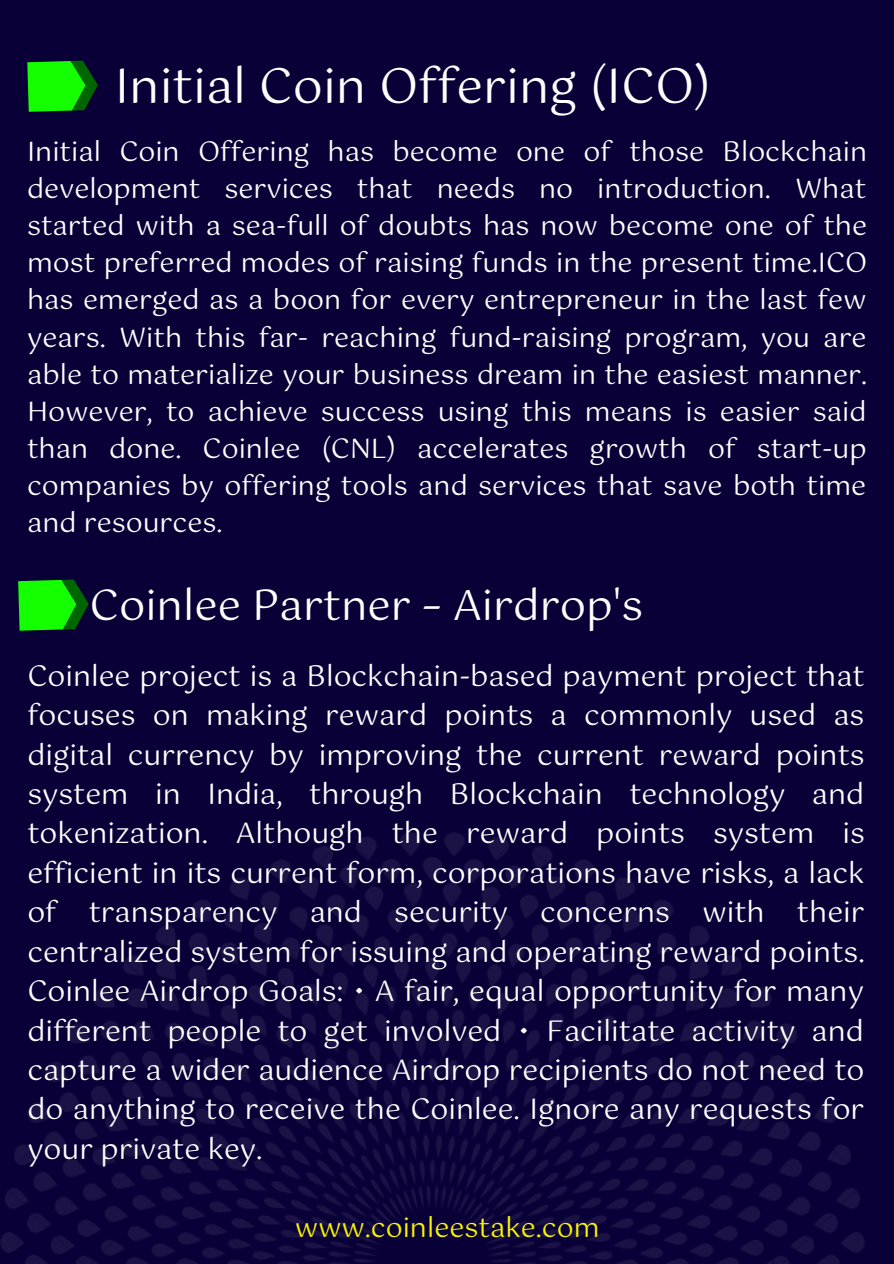
<style>
.page{position:relative;width:894px;height:1264px;background:#fff}
.page>*{position:absolute;margin:0;border:0;box-sizing:border-box;transform-origin:0 0}
.t1{font:48px "Gotu";color:#fff}
.t2{font:41.85px "Gotu";color:#fff}
.t3{font:28.5px/39.5px "Gotu";color:#fff;text-align:justify}
.t4{font:27px/37.2px "Gotu";color:#fff;text-align:justify}
.t5{font:27px "Gotu";color:#f8f400}
</style>
<div class="page">
<div style="left:0;top:0;width:893px;height:1263px;background:#090037"></div>
<img style="left:0;top:832px;width:864px;height:431px">
<svg style="left:27px;top:60px;width:71px;height:52px;background:#0ebd08"></svg>
<svg style="left:18px;top:579px;width:71px;height:51px;background:#0fc008"></svg>
<h1 class="t1" style="left:115px;top:58px;width:598px">Initial Coin Offering (ICO)</h1>
<p class="t4" style="left:27px;top:133px;width:841px">Initial Coin Offering has become one of those Blockchain development services that needs no introduction. What started with a sea-full of doubts has now become one of the most preferred modes of raising funds in the present time.ICO has emerged as a boon for every entrepreneur in the last few years. With this far- reaching fund-raising program, you are able to materialize your business dream in the easiest manner.<br>However, to achieve success using this means is easier said than done. Coinlee (CNL) accelerates growth of start-up companies by offering tools and services that save both time and resources.</p>
<h2 class="t2" style="left:89px;top:580px;width:555px">Coinlee Partner – Airdrop's</h2>
<p class="t3" style="left:27px;top:656px;width:838px">Coinlee project is a Blockchain-based payment project that focuses on making reward points a commonly used as digital currency by improving the current reward points system in India, through Blockchain technology and tokenization. Although the reward points system is efficient in its current form, corporations have risks, a lack of transparency and security concerns with their centralized system for issuing and operating reward points.<br>Coinlee Airdrop Goals: • A fair, equal opportunity for many different people to get involved • Facilitate activity and capture a wider audience Airdrop recipients do not need to do anything to receive the Coinlee. Ignore any requests for your private key.</p>
<p class="t5" style="left:295px;top:1211px;width:306px">www.coinleestake.com</p>
</div>
